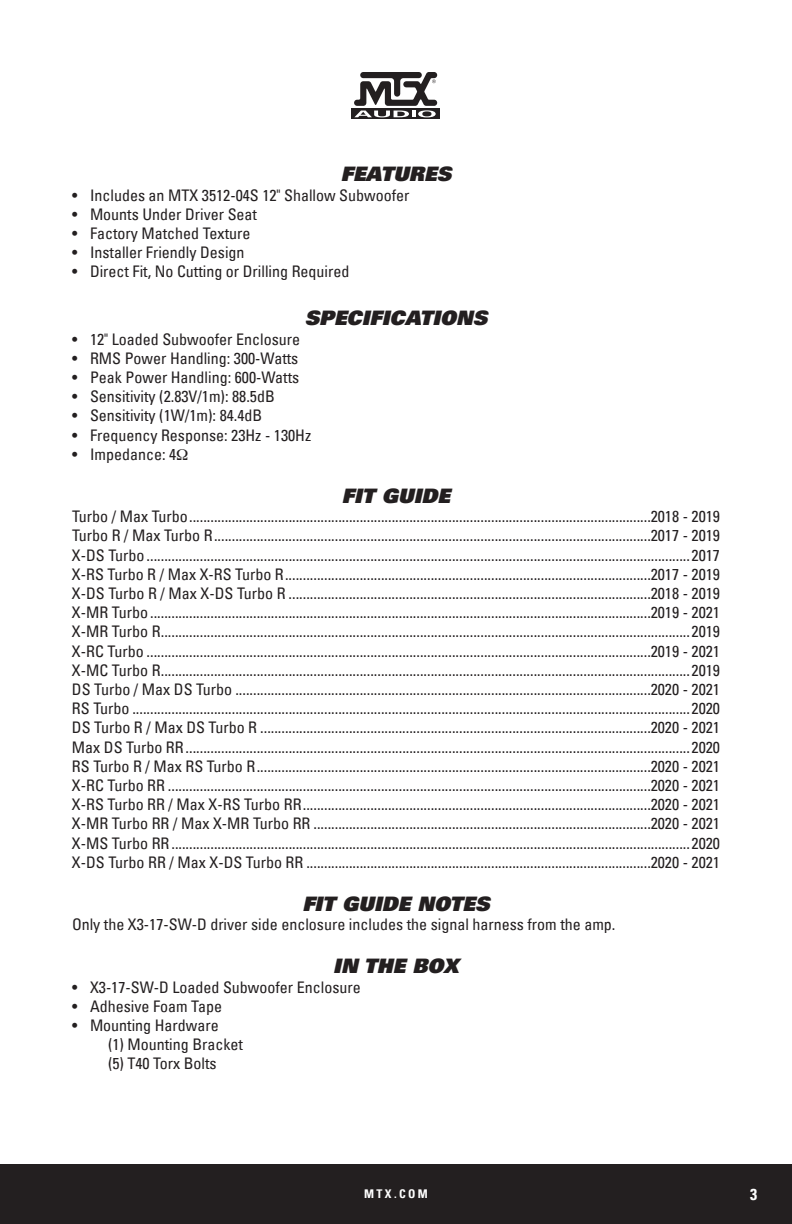
<style>
.page{position:relative;width:792px;height:1224px;background:#fff}
.page>*{position:absolute;margin:0;border:0;box-sizing:border-box;transform-origin:0 0}
.t1{font:italic 900 20px "Univers LT";color:#231f20}
.t2{font:condensed 16px/19.2px "Univers LT";color:#231f20;text-align:justify}
.t3{font:700 condensed 16px "Univers LT";color:#fff}
.t4{font:700 condensed 12px "Univers LT";letter-spacing:.2em;color:#fff}
</style>
<div class="page">
<div style="left:0;top:1165px;width:792px;height:59px;background:#231f20"></div>
<svg style="left:352px;top:108px;width:88px;height:11px"></svg>
<svg style="left:354px;top:72px;width:83px;height:45px"></svg>
<p class="t1" style="left:341px;top:161px;width:112px">FEATURES</p>
<p class="t2" style="left:72px;top:185px;width:339px">• Includes an MTX 3512-04S 12" Shallow Subwoofer</p>
<p class="t2" style="left:72px;top:204px;width:187px">• Mounts Under Driver Seat</p>
<p class="t2" style="left:72px;top:224px;width:180px">• Factory Matched Texture</p>
<p class="t2" style="left:72px;top:243px;width:174px">• Installer Friendly Design</p>
<p class="t2" style="left:72px;top:262px;width:279px">• Direct Fit, No Cutting or Drilling Required</p>
<p class="t1" style="left:305px;top:305px;width:184px">SPECIFICATIONS</p>
<p class="t2" style="left:72px;top:329px;width:230px">• 12" Loaded Subwoofer Enclosure</p>
<p class="t2" style="left:72px;top:348px;width:228px">• RMS Power Handling: 300-Watts</p>
<p class="t2" style="left:72px;top:368px;width:229px">• Peak Power Handling: 600-Watts</p>
<p class="t2" style="left:72px;top:387px;width:204px">• Sensitivity (2.83V/1m): 88.5dB</p>
<p class="t2" style="left:72px;top:406px;width:192px">• Sensitivity (1W/1m): 84.4dB</p>
<p class="t2" style="left:72px;top:425px;width:241px">• Frequency Response: 23Hz - 130Hz</p>
<p class="t2" style="left:72px;top:444px;width:106px">• Impedance: 4</p>
<p class="t1" style="left:342px;top:483px;width:110px">FIT GUIDE</p>
<p class="t2" style="left:72px;top:507px;width:650px">Turbo / Max Turbo..................................................................................................................................2018 - 2019<br>Turbo R / Max Turbo R...........................................................................................................................2017 - 2019<br>X-DS Turbo.........................................................................................................................................................2017<br>X-RS Turbo R / Max X-RS Turbo R.......................................................................................................2017 - 2019<br>X-DS Turbo R / Max X-DS Turbo R ......................................................................................................2018 - 2019<br>X-MR Turbo.............................................................................................................................................2019 - 2021<br>X-MR Turbo R.....................................................................................................................................................2019<br>X-RC Turbo ..............................................................................................................................................2019 - 2021<br>X-MC Turbo R.....................................................................................................................................................2019<br>DS Turbo / Max DS Turbo .....................................................................................................................2020 - 2021<br>RS Turbo .............................................................................................................................................................2020<br>DS Turbo R / Max DS Turbo R ..............................................................................................................2020 - 2021<br>Max DS Turbo RR..............................................................................................................................................2020<br>RS Turbo R / Max RS Turbo R...............................................................................................................2020 - 2021<br>X-RC Turbo RR ........................................................................................................................................2020 - 2021<br>X-RS Turbo RR / Max X-RS Turbo RR..................................................................................................2020 - 2021<br>X-MR Turbo RR / Max X-MR Turbo RR ...............................................................................................2020 - 2021<br>X-MS Turbo RR..................................................................................................................................................2020<br>X-DS Turbo RR / Max X-DS Turbo RR .................................................................................................2020 - 2021</p>
<p class="t1" style="left:302px;top:891px;width:189px">FIT GUIDE NOTES</p>
<p class="t2" style="left:72px;top:915px;width:545px">Only the X3-17-SW-D driver side enclosure includes the signal harness from the amp.</p>
<p class="t1" style="left:333px;top:953px;width:127px">IN THE BOX</p>
<p class="t2" style="left:72px;top:977px;width:290px">• X3-17-SW-D Loaded Subwoofer Enclosure</p>
<p class="t2" style="left:72px;top:996px;width:152px">• Adhesive Foam Tape</p>
<p class="t2" style="left:108px;top:1016px;width:137px;text-align:left;text-indent:-36px">• Mounting Hardware<br>(1) Mounting Bracket (5) T40 Torx Bolts</p>
<p class="t4" style="left:364px;top:1187px;width:65px">MTX.COM</p>
<p class="t3" style="left:750px;top:1184px;width:9px">3</p>
</div>
